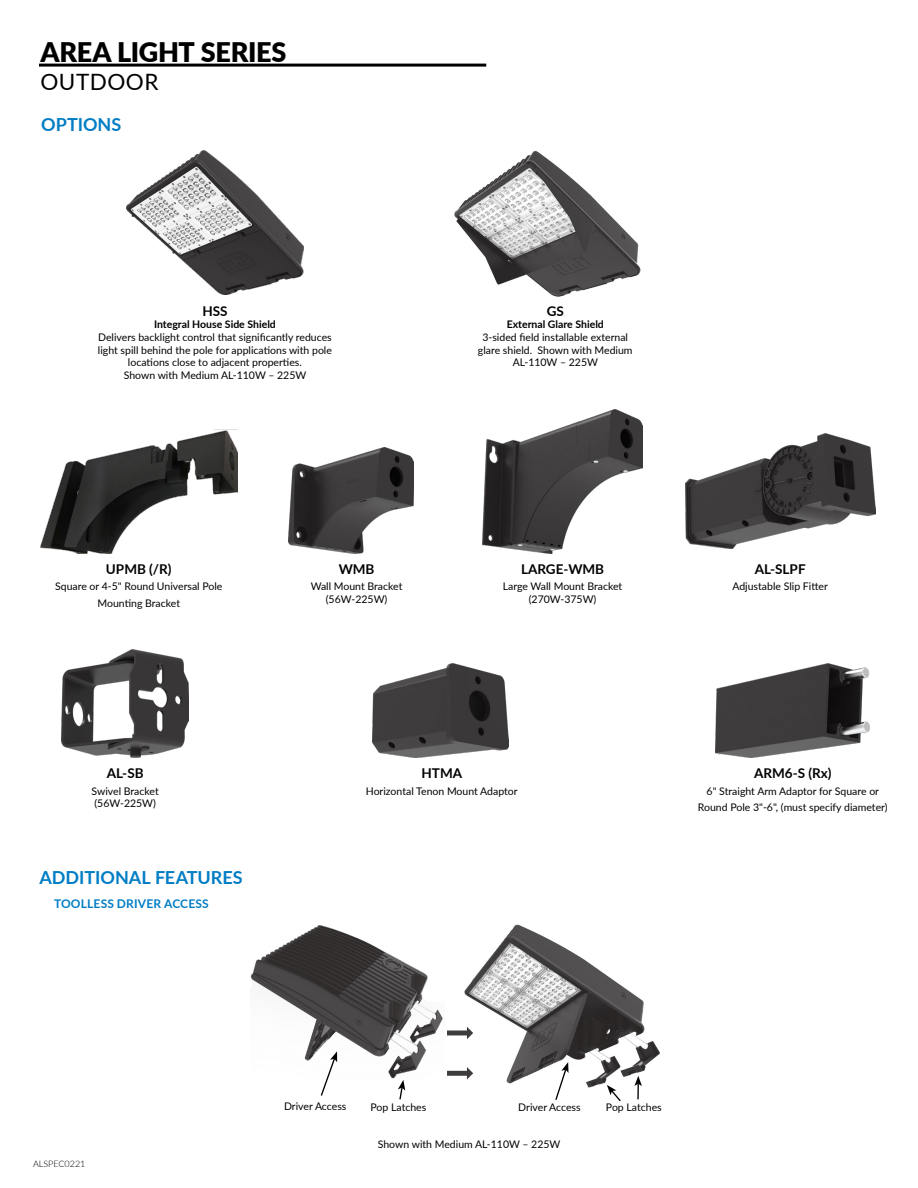
<style>
.page{position:relative;width:918px;height:1188px;background:#fff}
.page>*{position:absolute;margin:0;border:0;box-sizing:border-box;transform-origin:0 0}
.t1{font:900 27px "Lato";letter-spacing:-.01em;color:#000}
.t2{font:22.5px "Lato";letter-spacing:.025em;color:#000}
.t3{font:700 18px "Lato";color:#007dc4}
.t4{font:700 13.5px "Lato";color:#000}
.t5{font:700 12px "Lato";letter-spacing:.015em;color:#007dc5}
.t6{font:10.5px/12.6px "Lato";color:#000;text-align:center}
.t7{font:700 10.5px "Lato";color:#000}
.t8{font:300 9px "Lato";color:#000}
</style>
<div class="page">
<img style="left:41px;top:430px;width:196px;height:123px">
<img style="left:373px;top:663px;width:135px;height:95px">
<img style="left:716px;top:663px;width:154px;height:95px">
<img style="left:686px;top:434px;width:190px;height:115px">
<img style="left:288px;top:448px;width:126px;height:105px">
<img style="left:483px;top:410px;width:159px;height:143px">
<img style="left:62px;top:649px;width:127px;height:109px">
<img style="left:454px;top:151px;width:187px;height:146px">
<img style="left:127px;top:151px;width:176px;height:143px">
<hr style="left:39px;top:64px;width:447px;height:3px;background:#000">
<img style="left:464px;top:924px;width:196px;height:164px">
<img style="left:251px;top:926px;width:192px;height:153px">
<svg style="left:447px;top:1067px;width:26px;height:13px"></svg>
<svg style="left:447px;top:1027px;width:26px;height:12px"></svg>
<svg style="left:634px;top:1076px;width:8px;height:23px"></svg>
<svg style="left:398px;top:1080px;width:7px;height:20px"></svg>
<svg style="left:607px;top:1085px;width:15px;height:17px"></svg>
<svg style="left:554px;top:1062px;width:15px;height:38px"></svg>
<svg style="left:320px;top:1051px;width:17px;height:45px"></svg>
<h1 class="t1" style="left:40px;top:32px;width:247px">AREA LIGHT SERIES</h1>
<h2 class="t2" style="left:40px;top:65px;width:120px">OUTDOOR</h2>
<h3 class="t3" style="left:41px;top:111px;width:82px">OPTIONS</h3>
<p class="t4" style="left:202px;top:301px;width:27px">HSS</p>
<p class="t7" style="left:154px;top:317px;width:123px">Integral House Side Shield</p>
<p class="t6" style="left:98px;top:330px;width:236px">Delivers backlight control that significantly reduces light spill behind the pole for applications with pole locations close to adjacent properties.<br>Shown with Medium AL-110W – 225W</p>
<p class="t4" style="left:547px;top:301px;width:19px">GS</p>
<p class="t7" style="left:507px;top:317px;width:99px">External Glare Shield</p>
<p class="t6" style="left:478px;top:330px;width:156px">3-sided field installable external glare shield. Shown with Medium<br>AL-110W – 225W</p>
<p class="t4" style="left:106px;top:559px;width:67px">UPMB (/R)</p>
<p class="t6" style="left:55px;top:578px;width:169px;line-height:16.5px">Square or 4-5" Round Universal Pole<br>Mounting Bracket</p>
<p class="t4" style="left:107px;top:764px;width:38px">AL-SB</p>
<p class="t6" style="left:92px;top:784px;width:69px;text-align:left">Swivel Bracket (56W-225W)</p>
<h3 class="t3" style="left:39px;top:864px;width:205px">ADDITIONAL FEATURES</h3>
<p class="t5" style="left:54px;top:895px;width:156px">TOOLLESS DRIVER ACCESS</p>
<p class="t4" style="left:339px;top:559px;width:37px">WMB</p>
<p class="t6" style="left:311px;top:580px;width:93px">Wall Mount Bracket (56W-225W)</p>
<p class="t4" style="left:521px;top:559px;width:85px">LARGE-WMB</p>
<p class="t6" style="left:503px;top:580px;width:121px">Large Wall Mount Bracket (270W-375W)</p>
<p class="t4" style="left:422px;top:764px;width:42px">HTMA</p>
<p class="t6" style="left:366px;top:784px;width:153px">Horizontal Tenon Mount Adaptor</p>
<p class="t4" style="left:755px;top:559px;width:52px">AL-SLPF</p>
<p class="t6" style="left:732px;top:580px;width:97px">Adjustable Slip Fitter</p>
<p class="t4" style="left:754px;top:764px;width:79px">ARM6-S (Rx)</p>
<p class="t6" style="left:698px;top:782px;width:191px;line-height:16.5px">6" Straight Arm Adaptor for Square or<br>Round Pole 3"-6", (must specify diameter)</p>
<p class="t8" style="left:33px;top:1158px;width:54px">ALSPEC0221</p>
<p class="t6" style="left:284px;top:1100px;width:64px">Driver Access</p>
<p class="t6" style="left:371px;top:1100px;width:57px">Pop Latches</p>
<p class="t6" style="left:518px;top:1100px;width:64px">Driver Access</p>
<p class="t6" style="left:606px;top:1100px;width:57px">Pop Latches</p>
<p class="t6" style="left:378px;top:1137px;width:184px">Shown with Medium AL-110W – 225W</p>
</div>
